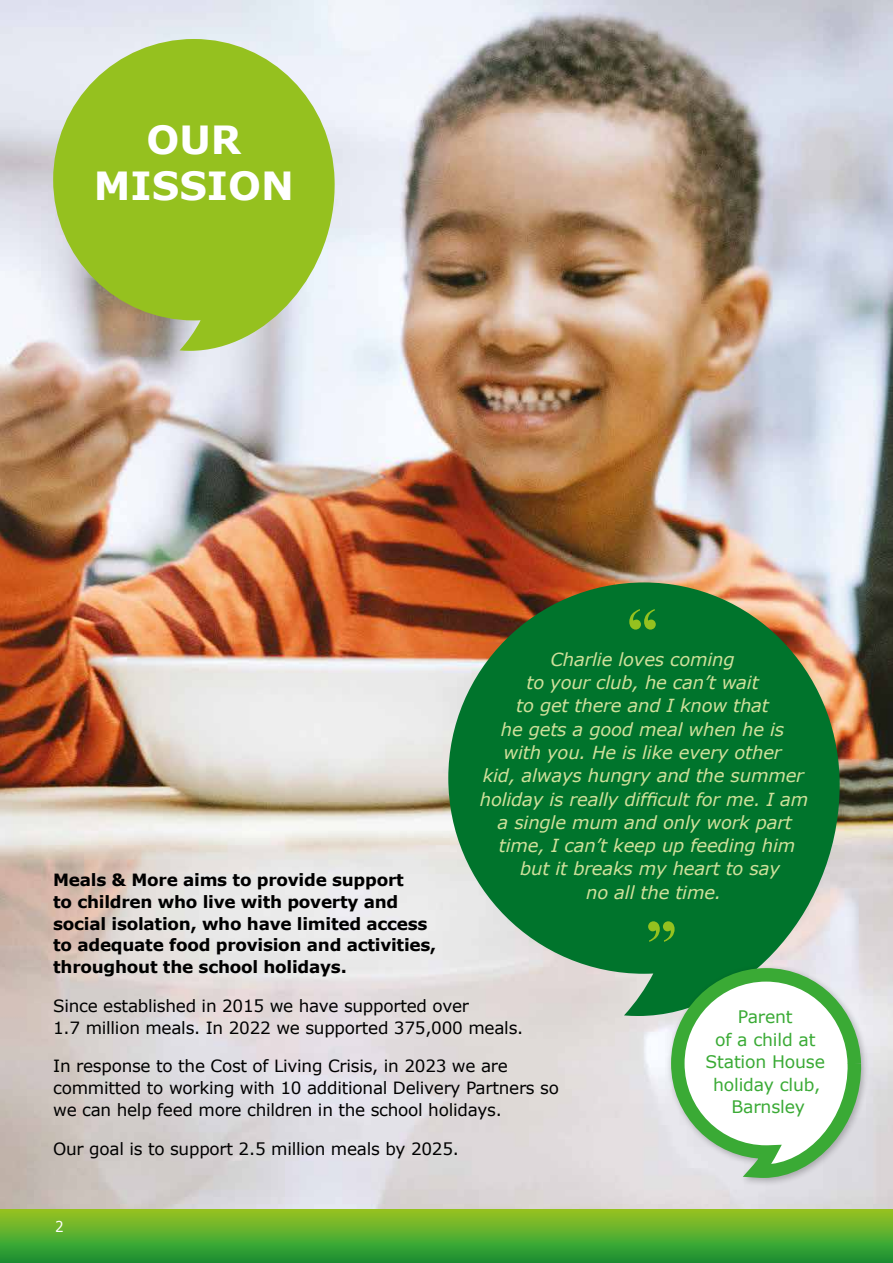
<style>
.page{position:relative;width:893px;height:1263px;background:#fff}
.page>*{position:absolute;margin:0;border:0;box-sizing:border-box;transform-origin:0 0}
.t1{font:700 63px "Times New Roman";color:#95c11f}
.t2{font:700 38.85px "Verdana";color:#fff}
.t3{font:italic 18px "Verdana";letter-spacing:-.01em;color:#cfe09b}
.t4{font:17.25px/22.5px "Verdana";letter-spacing:-.01em;color:#3aaa35;text-align:center}
.t5{font:16.8px/21.8px "Verdana";letter-spacing:-.015em;color:#000}
.t6{font:700 16.8px/21.8px "Verdana";letter-spacing:-.015em;color:#000}
.t7{font:15px "Verdana";color:#fff;scale:.9 1}
</style>
<div class="page">
<img style="left:0;top:0;width:893px;height:1210px">
<svg style="left:448px;top:582px;width:395px;height:434px;background:#338349"></svg>
<svg style="left:53px;top:39px;width:284px;height:312px;background:#a7c751"></svg>
<svg style="left:664px;top:961px;width:204px;height:224px"></svg>
<div style="left:0;top:1210px;width:893px;height:53px;background:linear-gradient(to bottom,#96c525,#139238)"></div>
<h2 class="t2" style="left:146px;top:114px;width:96px">OUR</h2>
<h2 class="t2" style="left:94px;top:161px;width:202px">MISSION</h2>
<h1 class="t1" style="left:627px;top:587px;width:33px">“</h1>
<p class="t3" style="left:550px;top:648px;width:186px">Charlie loves coming</p>
<p class="t3" style="left:526px;top:671px;width:234px">to your club, he can’t wait</p>
<p class="t3" style="left:516px;top:694px;width:254px">to get there and I know that</p>
<p class="t3" style="left:501px;top:718px;width:285px">he gets a good meal when he is</p>
<p class="t3" style="left:504px;top:741px;width:280px">with you. He is like every other</p>
<p class="t3" style="left:483px;top:764px;width:323px">kid, always hungry and the summer</p>
<p class="t3" style="left:480px;top:787px;width:330px">holiday is really difficult for me. I am</p>
<p class="t3" style="left:498px;top:811px;width:296px">a single mum and only work part</p>
<p class="t3" style="left:499px;top:834px;width:298px">time, I can’t keep up feeding him</p>
<p class="t3" style="left:520px;top:857px;width:261px">but it breaks my heart to say</p>
<p class="t3" style="left:586px;top:880px;width:137px">no all the time.</p>
<h1 class="t1" style="left:646px;top:899px;width:33px">”</h1>
<p class="t6" style="left:53px;top:869px;width:385px">Meals &amp; More aims to provide support<br>to children who live with poverty and social isolation, who have limited access to adequate food provision and activities, throughout the school holidays.</p>
<p class="t5" style="left:53px;top:995px;width:472px">Since established in 2015 we have supported over<br>1.7 million meals. In 2022 we supported 375,000 meals.</p>
<p class="t5" style="left:53px;top:1056px;width:507px">In response to the Cost of Living Crisis, in 2023 we are committed to working with 10 additional Delivery Partners so we can help feed more children in the school holidays.</p>
<p class="t5" style="left:53px;top:1138px;width:407px">Our goal is to support 2.5 million meals by 2025.</p>
<p class="t4" style="left:706px;top:1006px;width:121px">Parent<br>of a child at<br>Station House holiday club,<br>Barnsley</p>
<p class="t7" style="left:55px;top:1217px;width:11px">2</p>
</div>
